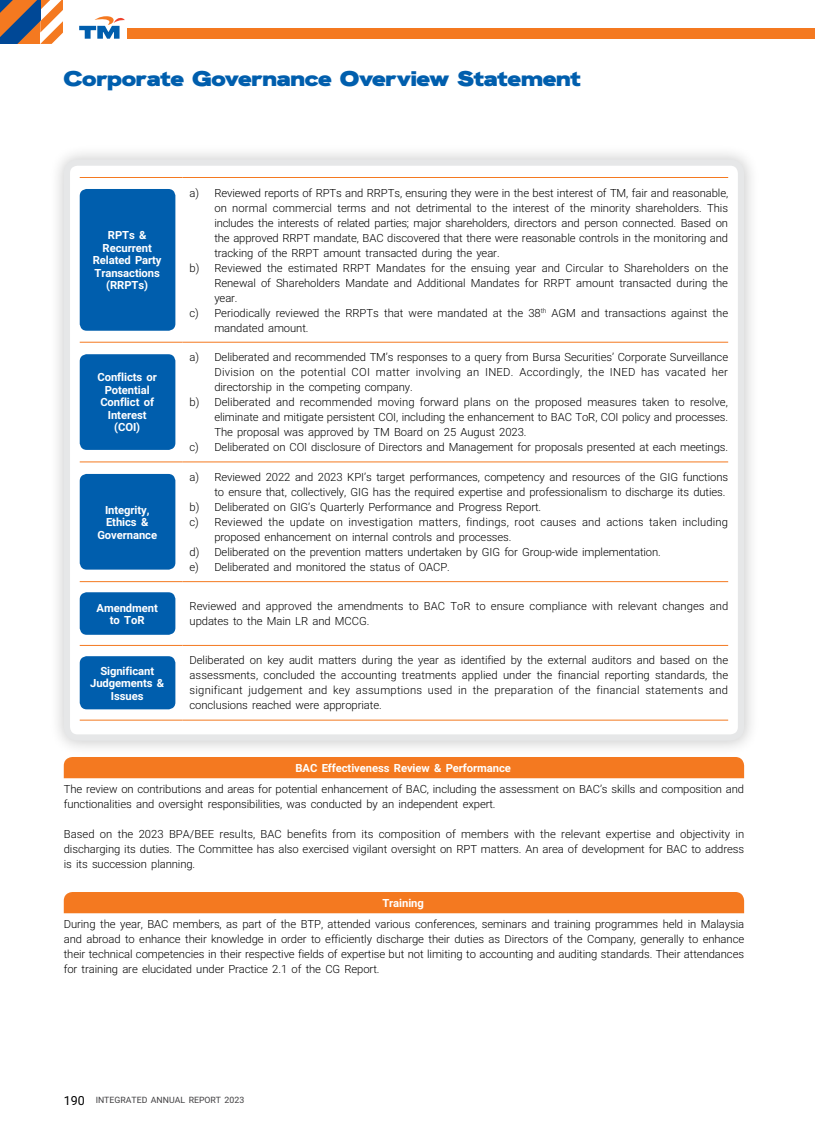
<style>
.page{position:relative;width:815px;height:1134px;background:#fff}
.page>*{position:absolute;margin:0;border:0;box-sizing:border-box;transform-origin:0 0}
.t1{font:900 21.25px "HK Grotesk Wide";letter-spacing:-.015em;color:#005ead}
.t2{font:300 11.25px/15px "Roboto";letter-spacing:-.005em;color:#000;text-align:justify}
.t3{font:700 11.25px/12.5px "Roboto";letter-spacing:-.005em;color:#fff;text-align:center}
.t4{font:300 11.25px "Roboto";letter-spacing:.015em;color:#000}
.t5{font:300 11.25px "Roboto";letter-spacing:.025em;color:#000}
.t6{font:8.75px "Roboto";color:#414042}
.s1{font-size:12.5px;color:#000}
</style>
<div class="page">
<div style="left:128px;top:28px;width:687px;height:11px;background:#f47920"></div>
<svg style="left:79px;top:16px;width:46px;height:23px"></svg>
<div style="left:64px;top:757px;width:680px;height:21px;background:#f47920"></div>
<div style="left:64px;top:892px;width:680px;height:21px;background:#f47920"></div>
<div style="left:48px;top:144px;width:712px;height:612px;background:#000;opacity:.2"></div>
<div style="left:67px;top:163px;width:674px;height:574px;background:#fff;border-radius:11px"></div>
<div style="left:64px;top:159px;width:680px;height:582px;border:6px solid #e6e7e8;border-radius:11px"></div>
<hr style="left:80px;top:720px;width:102px;height:1px;background:#f47920">
<hr style="left:182px;top:720px;width:546px;height:1px;background:#f47920">
<hr style="left:80px;top:177px;width:102px;height:1px;background:#f47920">
<hr style="left:182px;top:177px;width:546px;height:1px;background:#f47920">
<hr style="left:80px;top:342px;width:102px;height:1px;background:#f47920">
<hr style="left:182px;top:342px;width:546px;height:1px;background:#f47920">
<hr style="left:80px;top:462px;width:102px;height:1px;background:#f47920">
<hr style="left:182px;top:462px;width:546px;height:1px;background:#f47920">
<hr style="left:80px;top:581px;width:102px;height:1px;background:#f47920">
<hr style="left:182px;top:581px;width:546px;height:1px;background:#f47920">
<hr style="left:80px;top:645px;width:102px;height:1px;background:#f47920">
<hr style="left:182px;top:645px;width:546px;height:1px;background:#f47920">
<div style="left:80px;top:189px;width:95px;height:142px;background:#005ead;border-radius:7px"></div>
<div style="left:80px;top:354px;width:95px;height:96px;background:#005ead;border-radius:7px"></div>
<div style="left:80px;top:474px;width:95px;height:96px;background:#005ead;border-radius:7px"></div>
<div style="left:80px;top:592px;width:95px;height:43px;background:#005ead;border-radius:7px"></div>
<div style="left:80px;top:656px;width:95px;height:53px;background:#005ead;border-radius:7px"></div>
<svg style="left:0;top:0;width:63px;height:44px"></svg>
<h1 class="t1" style="left:64px;top:61px;width:519px">Corporate Governance Overview Statement</h1>
<p class="t3" style="left:93px;top:228px;width:70px">RPTs &amp;<br>Recurrent<br>Related Party<br>Transactions (RRPTs)</p>
<p class="t3" style="left:97px;top:371px;width:61px">Conflicts or<br>Potential<br>Conflict of<br>Interest (COI)</p>
<p class="t3" style="left:97px;top:503px;width:61px">Integrity,<br>Ethics &amp;<br>Governance</p>
<p class="t2" style="left:190px;top:185px;width:540px">a) Reviewed reports of RPTs and RRPTs, ensuring they were in the best interest of TM, fair and reasonable,</p>
<p class="t2" style="left:214px;top:200px;width:515px">on normal commercial terms and not detrimental to the interest of the minority shareholders. This</p>
<p class="t2" style="left:214px;top:215px;width:515px">includes the interests of related parties; major shareholders, directors and person connected. Based on</p>
<p class="t2" style="left:214px;top:230px;width:515px">the approved RRPT mandate, BAC discovered that there were reasonable controls in the monitoring and</p>
<p class="t2" style="left:214px;top:245px;width:287px">tracking of the RRPT amount transacted during the year.</p>
<p class="t2" style="left:190px;top:260px;width:540px">b) Reviewed the estimated RRPT Mandates for the ensuing year and Circular to Shareholders on the</p>
<p class="t2" style="left:214px;top:275px;width:515px">Renewal of Shareholders Mandate and Additional Mandates for RRPT amount transacted during the</p>
<p class="t2" style="left:214px;top:290px;width:25px">year.</p>
<p class="t2" style="left:190px;top:305px;width:540px">c) Periodically reviewed the RRPTs that were mandated at the 38<sup>th</sup> AGM and transactions against the</p>
<p class="t2" style="left:214px;top:320px;width:96px">mandated amount.</p>
<p class="t2" style="left:190px;top:349px;width:540px">a) Deliberated and recommended TM’s responses to a query from Bursa Securities’ Corporate Surveillance</p>
<p class="t5" style="left:214px;top:364px;width:515px">Division on the potential COI matter involving an INED. Accordingly, the INED has vacated her</p>
<p class="t2" style="left:214px;top:379px;width:200px">directorship in the competing company.</p>
<p class="t2" style="left:190px;top:394px;width:540px">b) Deliberated and recommended moving forward plans on the proposed measures taken to resolve,</p>
<p class="t2" style="left:214px;top:409px;width:515px">eliminate and mitigate persistent COI, including the enhancement to BAC ToR, COI policy and processes.</p>
<p class="t2" style="left:214px;top:424px;width:314px">The proposal was approved by TM Board on 25 August 2023.</p>
<p class="t2" style="left:190px;top:439px;width:540px">c) Deliberated on COI disclosure of Directors and Management for proposals presented at each meetings.</p>
<p class="t2" style="left:190px;top:469px;width:540px">a) Reviewed 2022 and 2023 KPI’s target performances, competency and resources of the GIG functions</p>
<p class="t2" style="left:214px;top:484px;width:513px">to ensure that, collectively, GIG has the required expertise and professionalism to discharge its duties.</p>
<p class="t2" style="left:190px;top:499px;width:353px">b) Deliberated on GIG’s Quarterly Performance and Progress Report.</p>
<p class="t4" style="left:190px;top:514px;width:540px">c) Reviewed the update on investigation matters, findings, root causes and actions taken including</p>
<p class="t2" style="left:214px;top:529px;width:299px">proposed enhancement on internal controls and processes.</p>
<p class="t2" style="left:190px;top:544px;width:473px">d) Deliberated on the prevention matters undertaken by GIG for Group-wide implementation.</p>
<p class="t2" style="left:190px;top:559px;width:262px">e) Deliberated and monitored the status of OACP.</p>
<p class="t3" style="left:97px;top:601px;width:63px">Amendment to ToR</p>
<p class="t2" style="left:190px;top:598px;width:540px">Reviewed and approved the amendments to BAC ToR to ensure compliance with relevant changes and updates to the Main LR and MCCG.</p>
<p class="t3" style="left:90px;top:664px;width:76px">Significant<br>Judgements &amp;<br>Issues</p>
<p class="t2" style="left:190px;top:653px;width:540px">Deliberated on key audit matters during the year as identified by the external auditors and based on the assessments, concluded the accounting treatments applied under the financial reporting standards, the significant judgement and key assumptions used in the preparation of the financial statements and conclusions reached were appropriate.</p>
<p class="t3" style="left:295px;top:761px;width:217px">BAC Effectiveness Review &amp; Performance</p>
<p class="t2" style="left:64px;top:781px;width:682px">The review on contributions and areas for potential enhancement of BAC, including the assessment on BAC’s skills and composition and functionalities and oversight responsibilities, was conducted by an independent expert.</p>
<p class="t2" style="left:64px;top:826px;width:682px">Based on the 2023 BPA/BEE results, BAC benefits from its composition of members with the relevant expertise and objectivity in discharging its duties. The Committee has also exercised vigilant oversight on RPT matters. An area of development for BAC to address is its succession planning.</p>
<p class="t3" style="left:382px;top:896px;width:43px">Training</p>
<p class="t2" style="left:64px;top:916px;width:682px">During the year, BAC members, as part of the BTP, attended various conferences, seminars and training programmes held in Malaysia and abroad to enhance their knowledge in order to efficiently discharge their duties as Directors of the Company, generally to enhance their technical competencies in their respective fields of expertise but not limiting to accounting and auditing standards. Their attendances for training are elucidated under Practice 2.1 of the CG Report.</p>
<p class="t6" style="left:64px;top:1094px;width:182px"><span class="s1">190</span> INTEGRATED ANNUAL REPORT 2023</p>
</div>
